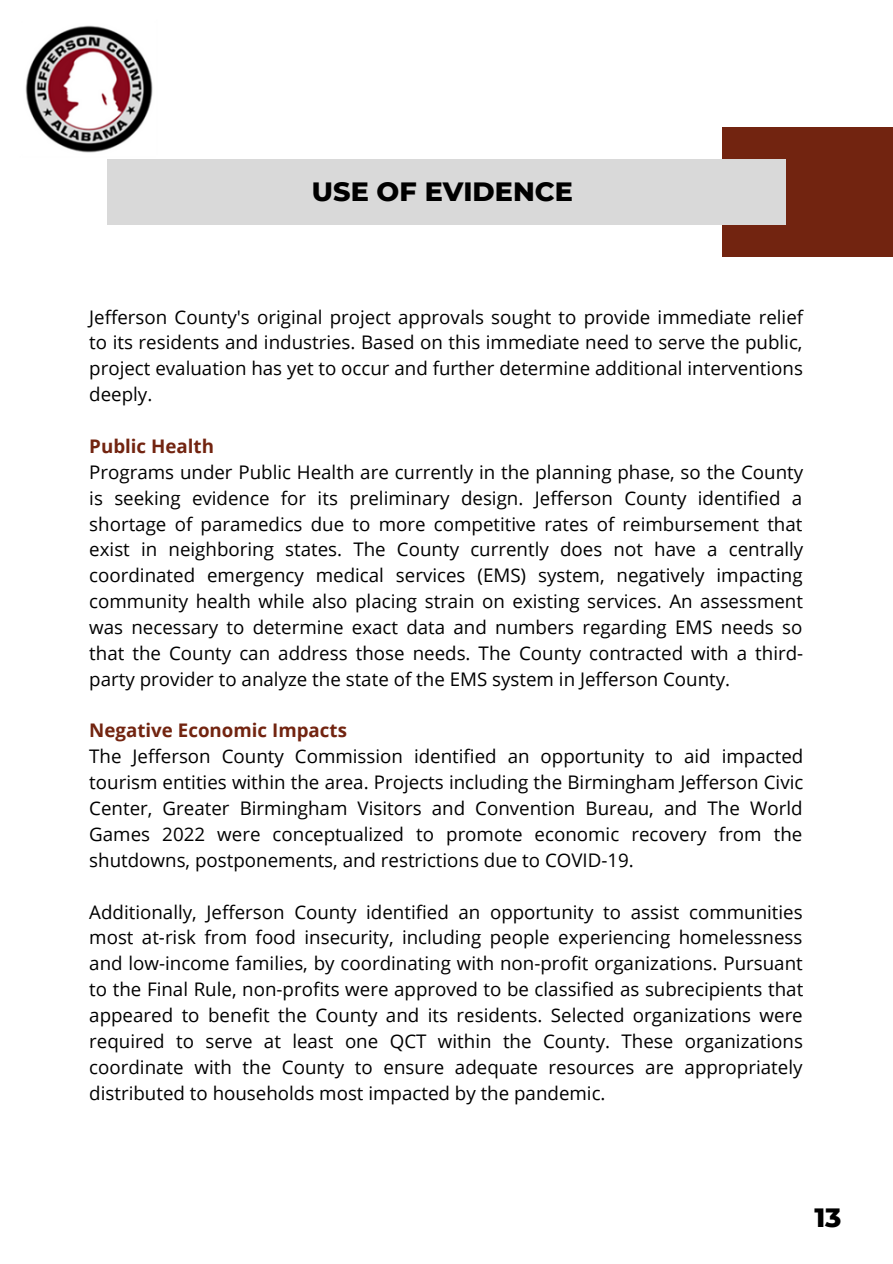
<style>
.page{position:relative;width:893px;height:1264px;background:#fff}
.page>*{position:absolute;margin:0;border:0;box-sizing:border-box;transform-origin:0 0}
.t1{font:800 27px "Montserrat";color:#000}
.t2{font:18.75px/25.8px "Open Sans";color:#000;text-align:justify}
.t3{font:700 18.75px "Open Sans";color:#722410}
</style>
<div class="page">
<div style="left:721px;top:127px;width:171px;height:130px;background:#722410"></div>
<div style="left:107px;top:160px;width:678px;height:65px;background:#d9d9d9"></div>
<img style="left:25px;top:25px;width:128px;height:128px">
<h1 class="t1" style="left:312px;top:175px;width:262px">USE OF EVIDENCE</h1>
<p class="t2" style="left:89px;top:303px;width:715px">Jefferson County's original project approvals sought to provide immediate relief to its residents and industries. Based on this immediate need to serve the public, project evaluation has yet to occur and further determine additional interventions deeply.</p>
<p class="t3" style="left:89px;top:433px;width:126px">Public Health</p>
<p class="t2" style="left:89px;top:458px;width:715px">Programs under Public Health are currently in the planning phase, so the County is seeking evidence for its preliminary design. Jefferson County identified a shortage of paramedics due to more competitive rates of reimbursement that exist in neighboring states. The County currently does not have a centrally coordinated emergency medical services (EMS) system, negatively impacting community health while also placing strain on existing services. An assessment was necessary to determine exact data and numbers regarding EMS needs so that the County can address those needs. The County contracted with a third&shy;party provider to analyze the state of the EMS system in Jefferson County.</p>
<p class="t3" style="left:89px;top:717px;width:259px">Negative Economic Impacts</p>
<p class="t2" style="left:89px;top:743px;width:715px">The Jefferson County Commission identified an opportunity to aid impacted tourism entities within the area. Projects including the Birmingham Jefferson Civic Center, Greater Birmingham Visitors and Convention Bureau, and The World Games 2022 were conceptualized to promote economic recovery from the shutdowns, postponements, and restrictions due to COVID-19.</p>
<p class="t2" style="left:89px;top:898px;width:715px">Additionally, Jefferson County identified an opportunity to assist communities most at-risk from food insecurity, including people experiencing homelessness and low-income families, by coordinating with non-profit organizations. Pursuant to the Final Rule, non-profits were approved to be classified as subrecipients that appeared to benefit the County and its residents. Selected organizations were required to serve at least one QCT within the County. These organizations coordinate with the County to ensure adequate resources are appropriately distributed to households most impacted by the pandemic.</p>
<h1 class="t1" style="left:814px;top:1200px;width:29px">13</h1>
</div>
